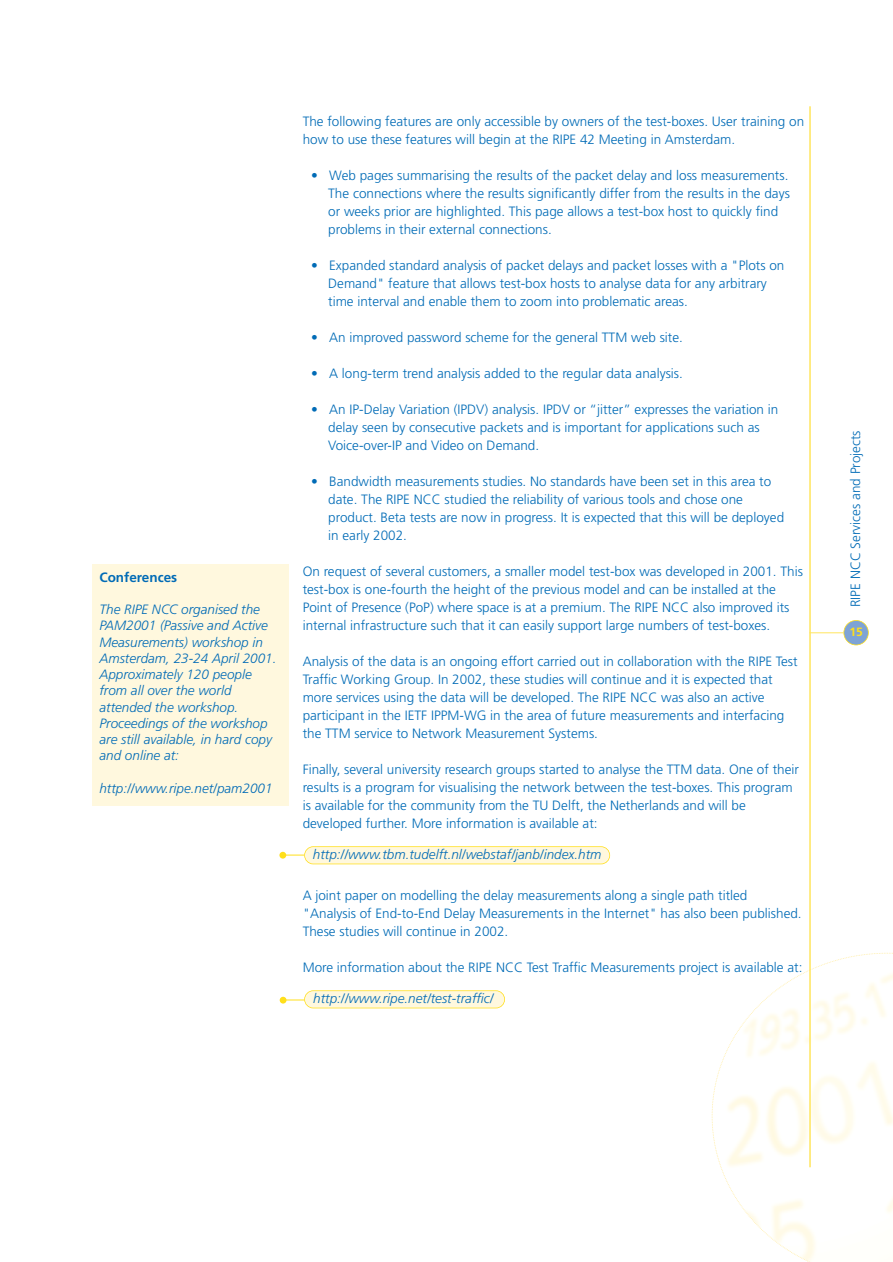
<style>
.page{position:relative;width:893px;height:1262px;background:#fff}
.page>*{position:absolute;margin:0;border:0;box-sizing:border-box;transform-origin:0 0}
.t1{font:300 13.5px/18px "Frutiger";color:#006bb6}
.t2{font:italic 300 13.5px/16.2px "Frutiger";color:#006bb6}
.t3{font:700 13.5px "Frutiger";color:#006bb6}
.t4{font:700 12px "Frutiger";color:#ffdf1b}
</style>
<div class="page">
<svg style="left:711px;top:952px;width:181px;height:309px"></svg>
<div style="left:304px;top:990px;width:200px;height:18px;background:#fff8de;border-radius:9px"></div>
<div style="left:304px;top:990px;width:201px;height:18px;border:2px solid #ffdf1b;border-radius:9px"></div>
<div style="left:304px;top:846px;width:305px;height:18px;background:#fff8de;border-radius:9px"></div>
<div style="left:304px;top:846px;width:306px;height:18px;border:2px solid #ffdf1b;border-radius:9px"></div>
<hr style="left:809px;top:106px;width:1px;height:1061px;background:#ffe55d">
<div style="left:843px;top:620px;width:25px;height:25px;background:#7ea3d5;border-radius:50%"></div>
<div style="left:843px;top:620px;width:25px;height:25px;border:2px solid #ffdf1b;border-radius:50%"></div>
<hr style="left:809px;top:632px;width:34px;height:1px;background:#ffe55d">
<div style="left:92px;top:564px;width:196px;height:241px;background:#fff8de"></div>
<svg style="left:286px;top:854px;width:18px;height:1px"></svg>
<div style="left:279px;top:851px;width:7px;height:7px;background:#ffdf1b;border-radius:50%"></div>
<svg style="left:286px;top:999px;width:18px;height:1px"></svg>
<div style="left:280px;top:996px;width:6px;height:7px;background:#ffdf1b;border-radius:50%"></div>
<p class="t3" style="left:99px;top:572px;width:79px">Conferences</p>
<p class="t2" style="left:99px;top:602px;width:179px">The RIPE NCC organised the<br>PAM2001 (Passive and Active<br>Measurements) workshop in<br>Amsterdam, 23-24 April 2001.<br>Approximately 120 people from all over the world attended the workshop.<br>Proceedings of the workshop are still available, in hard copy and online at:</p>
<p class="t2" style="left:99px;top:780px;width:175px">http://www.ripe.net/pam2001</p>
<p class="t1" style="left:303px;top:113px;width:503px">The following features are only accessible by owners of the test-boxes. User training on how to use these features will begin at the RIPE 42 Meeting in Amsterdam.</p>
<p class="t1" style="left:328px;top:167px;width:463px;text-indent:-17px">• Web pages summarising the results of the packet delay and loss measurements.<br>The connections where the results significantly differ from the results in the days or weeks prior are highlighted. This page allows a test-box host to quickly find problems in their external connections.</p>
<p class="t1" style="left:328px;top:257px;width:457px;text-indent:-17px">• Expanded standard analysis of packet delays and packet losses with a "Plots on<br>Demand" feature that allows test-box hosts to analyse data for any arbitrary time interval and enable them to zoom into problematic areas.</p>
<p class="t1" style="left:311px;top:329px;width:373px">• An improved password scheme for the general TTM web site.</p>
<p class="t1" style="left:311px;top:365px;width:373px">• A long-term trend analysis added to the regular data analysis.</p>
<p class="t1" style="left:328px;top:401px;width:451px;text-indent:-17px">• An IP-Delay Variation (IPDV) analysis. IPDV or “jitter” expresses the variation in delay seen by consecutive packets and is important for applications such as<br>Voice-over-IP and Video on Demand.</p>
<p class="t1" style="left:328px;top:473px;width:457px;text-indent:-17px">• Bandwidth measurements studies. No standards have been set in this area to date. The RIPE NCC studied the reliability of various tools and chose one product. Beta tests are now in progress. It is expected that this will be deployed in early 2002.</p>
<p class="t1" style="left:303px;top:563px;width:501px">On request of several customers, a smaller model test-box was developed in 2001. This test-box is one-fourth the height of the previous model and can be installed at the Point of Presence (PoP) where space is at a premium. The RIPE NCC also improved its internal infrastructure such that it can easily support large numbers of test-boxes.</p>
<p class="t1" style="left:303px;top:653px;width:496px">Analysis of the data is an ongoing effort carried out in collaboration with the RIPE Test Traffic Working Group. In 2002, these studies will continue and it is expected that more services using the data will be developed. The RIPE NCC was also an active participant in the IETF IPPM-WG in the area of future measurements and interfacing the TTM service to Network Measurement Systems.</p>
<p class="t1" style="left:303px;top:761px;width:497px">Finally, several university research groups started to analyse the TTM data. One of their results is a program for visualising the network between the test-boxes. This program is available for the community from the TU Delft, the Netherlands and will be developed further. More information is available at:</p>
<p class="t2" style="left:313px;top:847px;width:290px">http://www.tbm.tudelft.nl/webstaf/janb/index.htm</p>
<p class="t1" style="left:303px;top:887px;width:500px">A joint paper on modelling the delay measurements along a single path titled "Analysis of End-to-End Delay Measurements in the Internet" has also been published.<br>These studies will continue in 2002.</p>
<p class="t1" style="left:303px;top:959px;width:501px">More information about the RIPE NCC Test Traffic Measurements project is available at:</p>
<p class="t2" style="left:313px;top:991px;width:182px">http://www.ripe.net/test-traffic/</p>
<p class="t1" style="left:847px;top:607px;width:178px;rotate:-90deg">RIPE NCC Services and Projects</p>
<p class="t4" style="left:849px;top:627px;width:15px">15</p>
</div>
